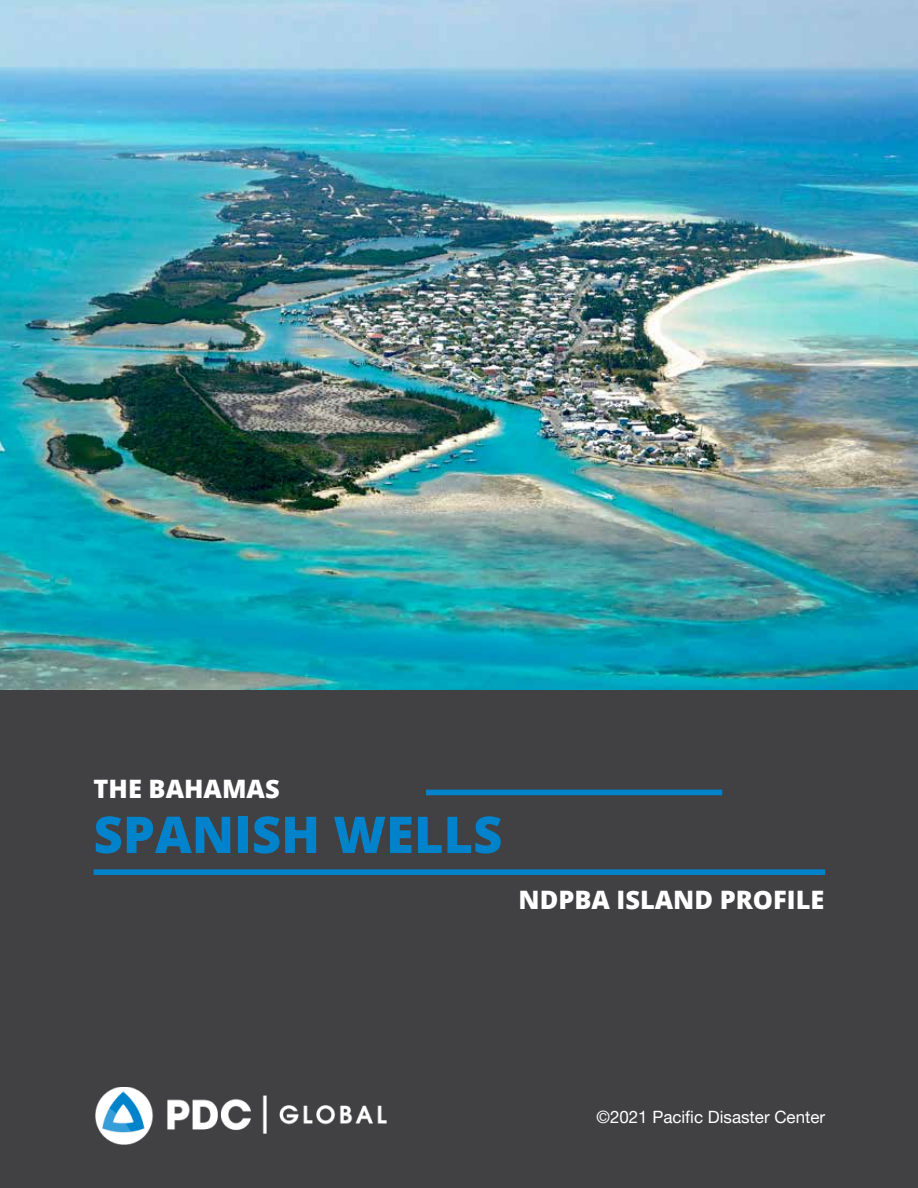
<style>
.page{position:relative;width:918px;height:1188px;background:#fff}
.page>*{position:absolute;margin:0;border:0;box-sizing:border-box;transform-origin:0 0}
.t1{font:800 50.85px "Open Sans";color:#0083ca}
.t2{font:800 25.35px "Open Sans";color:#fff}
.t3{font:16.95px "Helvetica Neue LT Pro";color:#fff}
</style>
<div class="page">
<div style="left:0;top:690px;width:918px;height:498px;background:#414042"></div>
<div style="left:426px;top:790px;width:296px;height:5px;background:#0083ca"></div>
<div style="left:94px;top:869px;width:731px;height:6px;background:#0083ca"></div>
<img style="left:0;top:0;width:918px;height:690px">
<img style="left:96px;top:1087px;width:290px;height:57px">
<p class="t2" style="left:94px;top:769px;width:188px">THE BAHAMAS</p>
<h1 class="t1" style="left:94px;top:796px;width:410px">SPANISH WELLS</h1>
<p class="t2" style="left:519px;top:881px;width:307px">NDPBA ISLAND PROFILE</p>
<p class="t3" style="left:596px;top:1107px;width:230px">©2021 Pacific Disaster Center</p>
</div>
